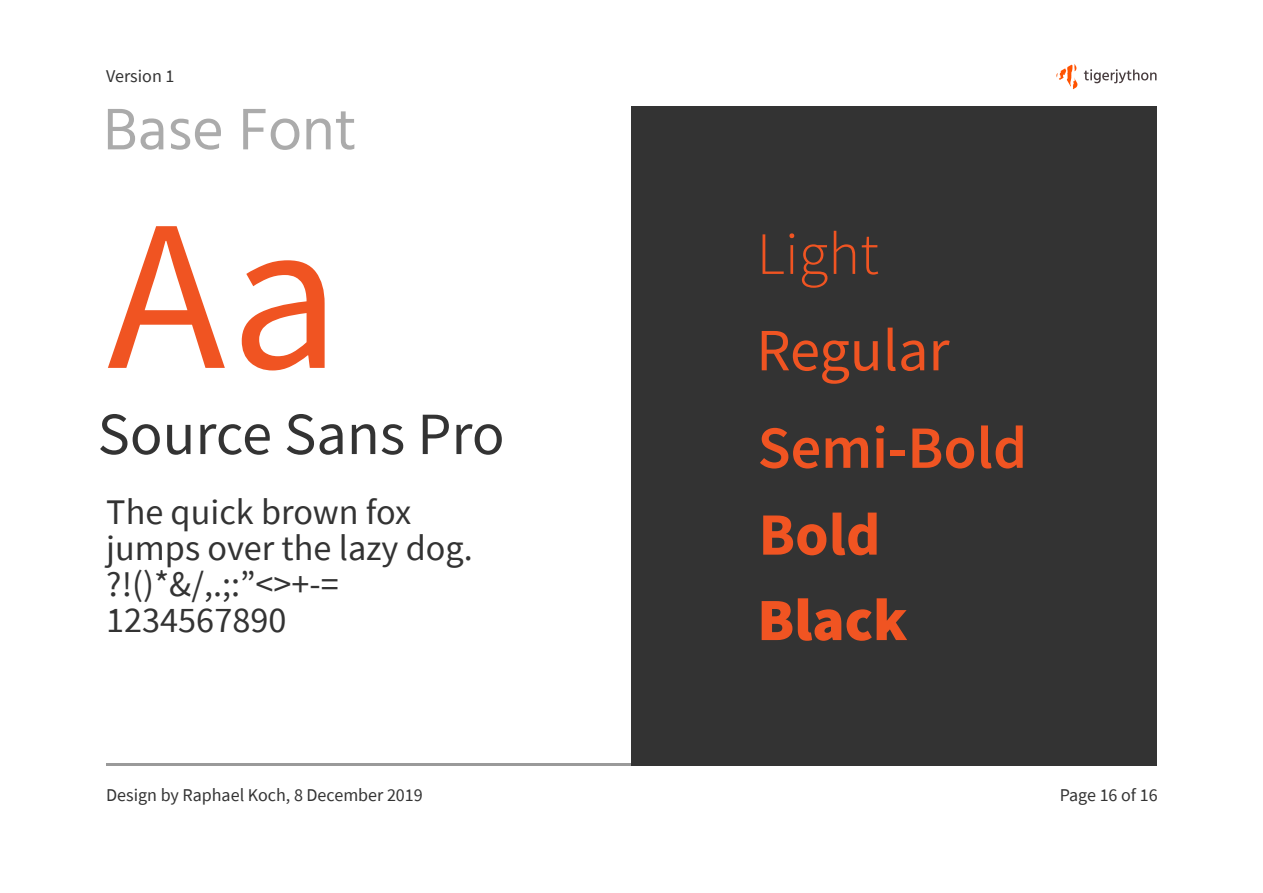
<style>
.page{position:relative;width:1263px;height:893px;background:#fff}
.page>*{position:absolute;margin:0;border:0;box-sizing:border-box;transform-origin:0 0}
.t1{font:216px "Source Sans Pro";color:#f05422}
.t2{font:60px "Source Sans Pro";color:#333}
.t3{font:600 60px "Source Sans Pro";color:#f05422}
.t4{font:60px "Hind";color:#ababab}
.t5{font:60px "Source Sans Pro";color:#f05422}
.t6{font:300 60px "Source Sans Pro";color:#f05422}
.t7{font:900 60px "Source Sans Pro";color:#f05422}
.t8{font:700 60px "Source Sans Pro";color:#f05422}
.t9{font:36px/36px "Source Sans Pro";color:#333}
.t10{font:18px "Source Sans Pro";color:#333}
</style>
<div class="page">
<hr style="left:106px;top:763px;width:1051px;height:2px;background:#9a9a9a">
<svg style="left:1056px;top:64px;width:22px;height:25px"></svg>
<svg style="left:1084px;top:69px;width:72px;height:14px"></svg>
<div style="left:631px;top:106px;width:526px;height:659px;background:#333"></div>
<p class="t10" style="left:106px;top:69px;width:70px">Version 1</p>
<h2 class="t4" style="left:103px;top:94px;width:255px">Base Font</h2>
<h1 class="t1" style="left:107px;top:206px;width:234px">Aa</h1>
<h2 class="t2" style="left:98px;top:409px;width:408px">Source Sans Pro</h2>
<p class="t9" style="left:106px;top:497px;width:368px">The quick brown fox jumps over the lazy dog. ?!()*&amp;/,.;:”&lt;&gt;+-=<br>1234567890</p>
<h2 class="t6" style="left:757px;top:229px;width:124px">Light</h2>
<h2 class="t5" style="left:756px;top:325px;width:195px">Regular</h2>
<h2 class="t3" style="left:758px;top:423px;width:271px">Semi-Bold</h2>
<h2 class="t8" style="left:758px;top:510px;width:123px">Bold</h2>
<h2 class="t7" style="left:757px;top:595px;width:152px">Black</h2>
<p class="t10" style="left:106px;top:787px;width:318px">Design by Raphael Koch, 8 December 2019</p>
<p class="t10" style="left:1060px;top:787px;width:99px">Page 16 of 16</p>
</div>
